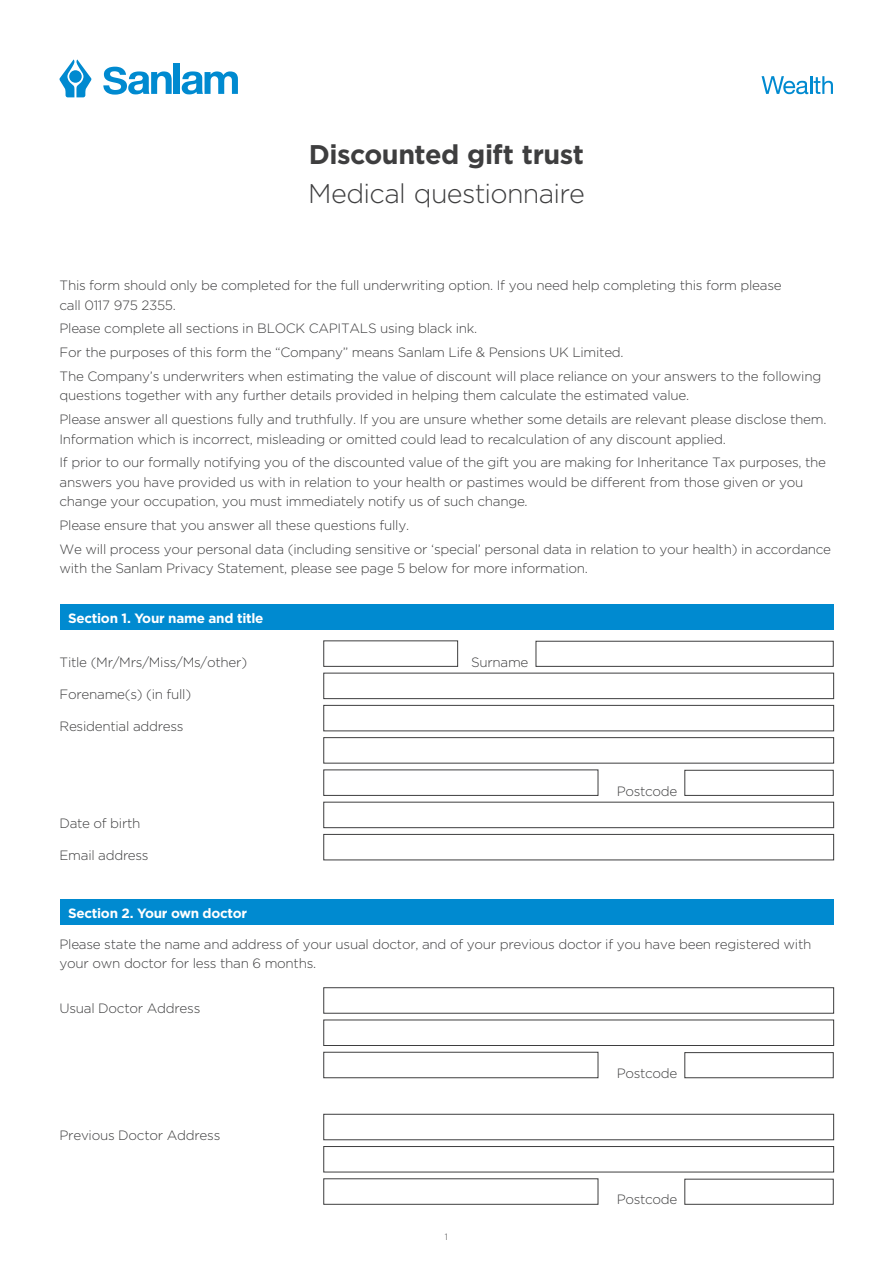
<style>
.page{position:relative;width:893px;height:1263px;background:#fff}
.page>*{position:absolute;margin:0;border:0;box-sizing:border-box;transform-origin:0 0}
.t1{font:300 27px "Gotham";letter-spacing:-.025em;color:#3e3e3f}
.t2{font:700 27px "Gotham";letter-spacing:-.02em;color:#3e3e3f}
.t3{font:300 13.5px/23.7px "Gotham";letter-spacing:-.02em;color:#3e3e3f}
.t4{font:700 13.5px "Gotham";letter-spacing:-.02em;color:#fff}
.t5{font:300 9px "Gotham";color:#3e3e3f}
</style>
<div class="page">
<div style="left:60px;top:604px;width:773px;height:26px;background:#008ad0"></div>
<div style="left:536px;top:641px;width:297px;height:25px;background:#fff;border:1px solid #3e3e3f"></div>
<div style="left:324px;top:673px;width:510px;height:26px;background:#fff;border:1px solid #3e3e3f"></div>
<div style="left:324px;top:705px;width:510px;height:26px;background:#fff;border:1px solid #3e3e3f"></div>
<div style="left:324px;top:737px;width:510px;height:26px;background:#fff;border:1px solid #3e3e3f"></div>
<div style="left:685px;top:770px;width:148px;height:25px;background:#fff;border:1px solid #3e3e3f"></div>
<div style="left:324px;top:802px;width:510px;height:26px;background:#fff;border:1px solid #3e3e3f"></div>
<div style="left:324px;top:834px;width:510px;height:26px;background:#fff;border:1px solid #3e3e3f"></div>
<div style="left:60px;top:900px;width:773px;height:25px;background:#008ad0"></div>
<div style="left:324px;top:987px;width:510px;height:26px;background:#fff;border:1px solid #3e3e3f"></div>
<div style="left:324px;top:1020px;width:510px;height:26px;background:#fff;border:1px solid #3e3e3f"></div>
<div style="left:324px;top:1052px;width:274px;height:26px;background:#fff;border:1px solid #3e3e3f"></div>
<div style="left:685px;top:1052px;width:148px;height:26px;background:#fff;border:1px solid #3e3e3f"></div>
<div style="left:324px;top:1114px;width:510px;height:26px;background:#fff;border:1px solid #3e3e3f"></div>
<div style="left:324px;top:1146px;width:510px;height:26px;background:#fff;border:1px solid #3e3e3f"></div>
<div style="left:324px;top:1178px;width:274px;height:26px;background:#fff;border:1px solid #3e3e3f"></div>
<svg style="left:60px;top:60px;width:31px;height:37px"></svg>
<div style="left:174px;top:64px;width:6px;height:30px;background:#008ad0"></div>
<svg style="left:103px;top:67px;width:69px;height:28px"></svg>
<svg style="left:182px;top:71px;width:56px;height:23px"></svg>
<svg style="left:762px;top:76px;width:71px;height:18px"></svg>
<h1 class="t2" style="left:309px;top:136px;width:277px">Discounted gift trust</h1>
<h1 class="t1" style="left:308px;top:176px;width:278px">Medical questionnaire</h1>
<p class="t3" style="left:60px;top:275px;width:724px;line-height:19.5px">This form should only be completed for the full underwriting option. If you need help completing this form please call 0117 975 2355.</p>
<p class="t3" style="left:60px;top:316px;width:763px">Please complete all sections in BLOCK CAPITALS using black ink.<br>For the purposes of this form the “Company” means Sanlam Life &amp; Pensions UK Limited.<br>The Company’s underwriters when estimating the value of discount will place reliance on your answers to the following</p>
<p class="t3" style="left:60px;top:383px;width:768px">questions together with any further details provided in helping them calculate the estimated value.<br>Please answer all questions fully and truthfully. If you are unsure whether some details are relevant please disclose them.</p>
<p class="t3" style="left:60px;top:427px;width:768px">Information which is incorrect, misleading or omitted could lead to recalculation of any discount applied.<br>If prior to our formally notifying you of the discounted value of the gift you are making for Inheritance Tax purposes, the</p>
<p class="t3" style="left:60px;top:472px;width:745px;line-height:19.5px">answers you have provided us with in relation to your health or pastimes would be different from those given or you change your occupation, you must immediately notify us of such change.</p>
<p class="t3" style="left:60px;top:513px;width:773px">Please ensure that you answer all these questions fully.<br>We will process your personal data (including sensitive or ‘special’ personal data in relation to your health) in accordance</p>
<p class="t3" style="left:60px;top:556px;width:530px">with the Sanlam Privacy Statement, please see page 5 below for more information.</p>
<p class="t4" style="left:68px;top:609px;width:197px">Section 1. Your name and title</p>
<p class="t3" style="left:60px;top:649px;width:189px">Title (Mr/Mrs/Miss/Ms/other)</p>
<p class="t3" style="left:471px;top:649px;width:59px">Surname</p>
<p class="t3" style="left:60px;top:682px;width:133px">Forename(s) (in full)</p>
<p class="t3" style="left:60px;top:714px;width:126px">Residential address</p>
<p class="t3" style="left:60px;top:811px;width:83px">Date of birth</p>
<p class="t3" style="left:60px;top:843px;width:90px">Email address</p>
<p class="t3" style="left:617px;top:779px;width:62px">Postcode</p>
<p class="t4" style="left:68px;top:904px;width:181px">Section 2. Your own doctor</p>
<p class="t3" style="left:60px;top:934px;width:753px;line-height:19.5px">Please state the name and address of your usual doctor, and of your previous doctor if you have been registered with your own doctor for less than 6 months.</p>
<p class="t3" style="left:60px;top:996px;width:142px">Usual Doctor Address</p>
<p class="t3" style="left:60px;top:1123px;width:162px">Previous Doctor Address</p>
<p class="t5" style="left:445px;top:1231px;width:5px">1</p>
<p class="t3" style="left:617px;top:1061px;width:62px">Postcode</p>
<p class="t3" style="left:617px;top:1187px;width:62px">Postcode</p>
</div>
